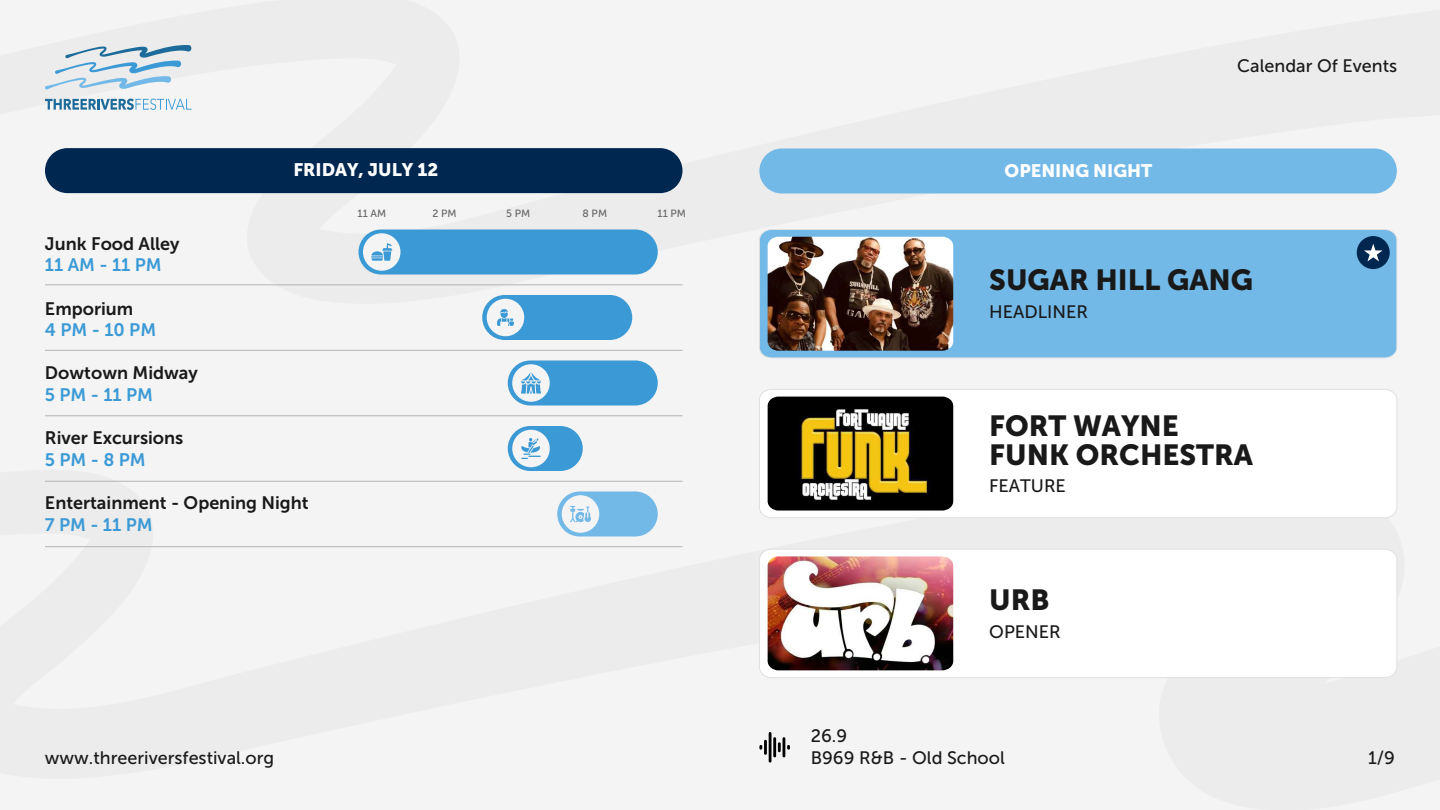
<style>
.page{position:relative;width:1440px;height:810px;background:#f4f4f4}
.page>*{position:absolute;margin:0;border:0;box-sizing:border-box;transform-origin:0 0}
.t1{font:28.95px/29px "Museo Sans 900";color:#191919}
.t2{font:18px/21.6px "Museo Sans 500";color:#191919}
.t3{font:18px "Museo Sans 700";color:#191919}
.t4{font:18px "Museo Sans 700";color:#3b9ad5}
.t5{font:18px "Museo Sans 900";color:#fff}
.t6{font:10.5px "Museo Sans 500";color:#636363}
</style>
<div class="page">
<svg style="left:45px;top:98px;width:1352px;height:253px"></svg>
<div style="left:759px;top:389px;width:638px;height:130px;background:#fff"></div>
<img style="left:768px;top:397px;width:185px;height:114px">
<div style="left:759px;top:548px;width:639px;height:130px;background:#fff"></div>
<img style="left:768px;top:556px;width:185px;height:114px">
<div style="left:759px;top:229px;width:638px;height:129px;background:#73b9e7"></div>
<img style="left:768px;top:237px;width:185px;height:114px">
<div style="left:1357px;top:236px;width:33px;height:33px;background:#00274f;border-radius:50%"></div>
<svg style="left:1364px;top:244px;width:19px;height:17px"></svg>
<svg style="left:45px;top:45px;width:147px;height:45px"></svg>
<svg style="left:45px;top:99px;width:146px;height:11px"></svg>
<div style="left:45px;top:148px;width:637px;height:45px;background:#00274f;border-radius:22px"></div>
<div style="left:759px;top:148px;width:638px;height:46px;background:#73b9e7;border-radius:22px"></div>
<hr style="left:45px;top:284px;width:637px;height:1px;background:#b3b3b3">
<hr style="left:45px;top:350px;width:637px;height:1px;background:#b3b3b3">
<hr style="left:45px;top:415px;width:637px;height:1px;background:#b3b3b3">
<hr style="left:45px;top:481px;width:637px;height:1px;background:#b3b3b3">
<hr style="left:45px;top:546px;width:637px;height:1px;background:#b3b3b3">
<div style="left:358px;top:230px;width:300px;height:44px;background:#3b9ad5;border-radius:22px"></div>
<div style="left:482px;top:295px;width:150px;height:45px;background:#3b9ad5;border-radius:22px"></div>
<div style="left:508px;top:361px;width:150px;height:45px;background:#3b9ad5;border-radius:22px"></div>
<div style="left:508px;top:426px;width:75px;height:45px;background:#3b9ad5;border-radius:22px"></div>
<div style="left:557px;top:491px;width:101px;height:45px;background:#73b9e7;border-radius:22px"></div>
<div style="left:363px;top:233px;width:37px;height:38px;background:#f4f4f4;border-radius:50%"></div>
<svg style="left:371px;top:243px;width:21px;height:18px"></svg>
<div style="left:487px;top:299px;width:37px;height:37px;background:#f4f4f4;border-radius:50%"></div>
<svg style="left:497px;top:309px;width:17px;height:17px"></svg>
<div style="left:512px;top:364px;width:38px;height:38px;background:#f4f4f4;border-radius:50%"></div>
<svg style="left:521px;top:372px;width:20px;height:22px"></svg>
<div style="left:512px;top:430px;width:38px;height:37px;background:#f4f4f4;border-radius:50%"></div>
<svg style="left:521px;top:438px;width:20px;height:21px"></svg>
<div style="left:562px;top:495px;width:37px;height:38px;background:#f4f4f4;border-radius:50%"></div>
<svg style="left:570px;top:506px;width:21px;height:16px"></svg>
<svg style="left:759px;top:732px;width:31px;height:31px"></svg>
<p class="t5" style="left:293px;top:160px;width:146px">FRIDAY, JULY 12</p>
<p class="t5" style="left:1005px;top:160px;width:149px">OPENING NIGHT</p>
<p class="t6" style="left:358px;top:207px;width:30px">11 AM</p>
<p class="t6" style="left:433px;top:207px;width:26px">2 PM</p>
<p class="t6" style="left:506px;top:207px;width:26px">5 PM</p>
<p class="t6" style="left:583px;top:207px;width:26px">8 PM</p>
<p class="t6" style="left:658px;top:207px;width:30px">11 PM</p>
<p class="t2" style="left:1237px;top:55px;width:161px">Calendar Of Events</p>
<p class="t3" style="left:45px;top:234px;width:136px">Junk Food Alley</p>
<p class="t4" style="left:45px;top:255px;width:118px">11 AM - 11 PM</p>
<p class="t3" style="left:45px;top:298px;width:90px">Emporium</p>
<p class="t4" style="left:45px;top:320px;width:113px">4 PM - 10 PM</p>
<p class="t3" style="left:45px;top:363px;width:154px">Dowtown Midway</p>
<p class="t4" style="left:45px;top:385px;width:110px">5 PM - 11 PM</p>
<p class="t3" style="left:45px;top:428px;width:140px">River Excursions</p>
<p class="t4" style="left:45px;top:450px;width:102px">5 PM - 8 PM</p>
<p class="t3" style="left:45px;top:493px;width:265px">Entertainment - Opening Night</p>
<p class="t4" style="left:45px;top:514px;width:109px">7 PM - 11 PM</p>
<h1 class="t1" style="left:989px;top:266px;width:265px">SUGAR HILL GANG</h1>
<p class="t2" style="left:989px;top:301px;width:100px">HEADLINER</p>
<h1 class="t1" style="left:989px;top:411px;width:265px">FORT WAYNE<br>FUNK ORCHESTRA</h1>
<p class="t2" style="left:989px;top:475px;width:78px">FEATURE</p>
<h1 class="t1" style="left:989px;top:585px;width:62px">URB</h1>
<p class="t2" style="left:989px;top:621px;width:73px">OPENER</p>
<p class="t2" style="left:811px;top:725px;width:196px">26.9<br>B969 R&amp;B - Old School</p>
<p class="t2" style="left:45px;top:747px;width:231px">www.threeriversfestival.org</p>
<p class="t2" style="left:1368px;top:747px;width:28px">1/9</p>
</div>
